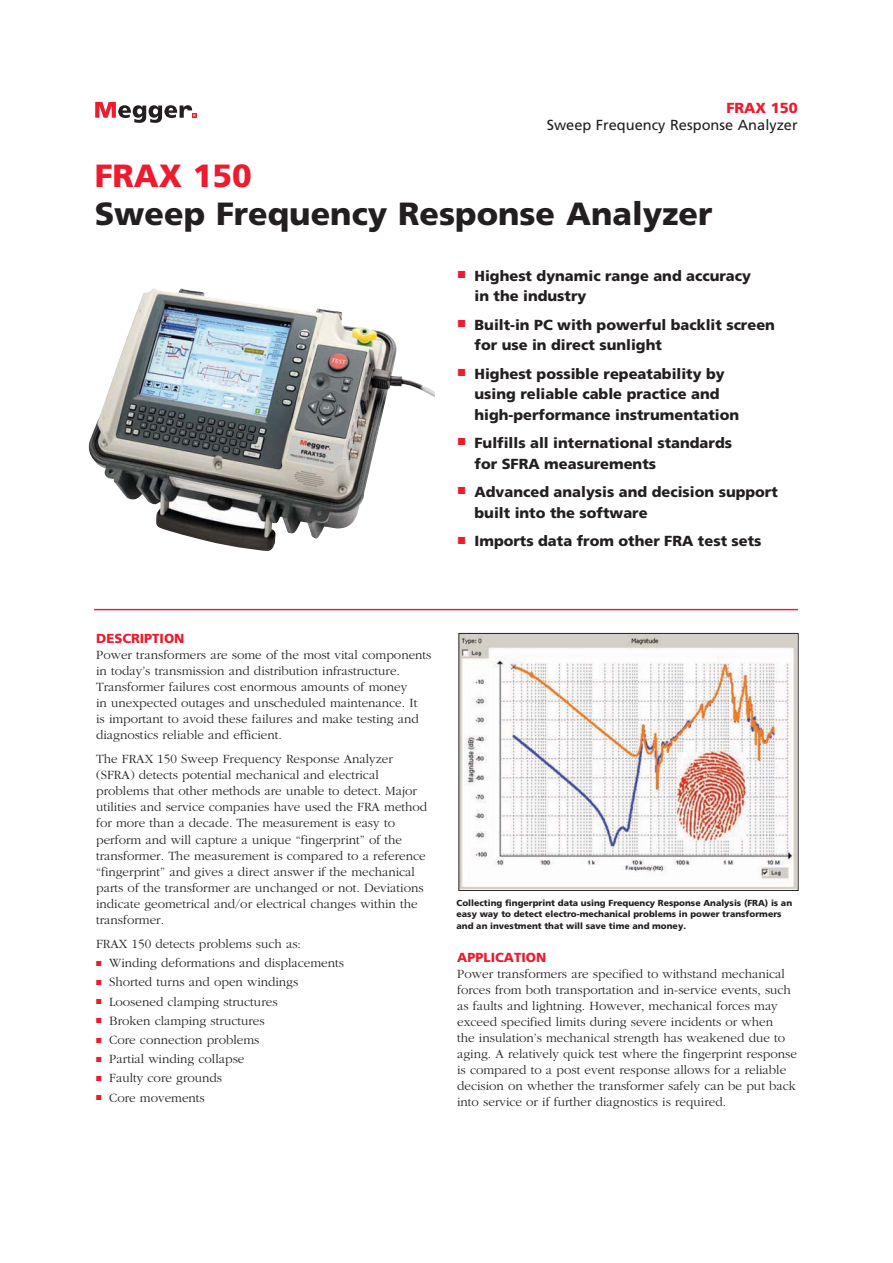
<style>
.page{position:relative;width:893px;height:1263px;background:#fff}
.page>*{position:absolute;margin:0;border:0;box-sizing:border-box;transform-origin:0 0}
.t1{font:900 32.1px "Frutiger";color:#231f20}
.t2{font:900 32.1px "Frutiger";color:#ed1b2d}
.t3{font:900 14.55px/20.4px "Frutiger";color:#231f20}
.t4{font:14.55px "Frutiger";color:#231f20}
.t5{font:900 14.55px "Frutiger";color:#ed1b2d}
.t6{font:300 13.2px/16px "Garamond";color:#231f20}
.t7{font:900 13.2px "Frutiger";color:#ed1b2d}
.t8{font:900 8.7px/11.7px "Frutiger";color:#231f20}
.s1{color:#ed1b2d}
</style>
<div class="page">
<svg style="left:95px;top:102px;width:101px;height:21px"></svg>
<hr style="left:94px;top:609px;width:704px;height:1px;background:#ed1b2d">
<img style="left:89px;top:288px;width:346px;height:263px">
<img style="left:460px;top:635px;width:336px;height:253px">
<div style="left:458px;top:633px;width:340px;height:258px;border:1px solid #231f20"></div>
<p class="t5" style="left:726px;top:102px;width:73px">FRAX 150</p>
<p class="t4" style="left:547px;top:120px;width:252px">Sweep Frequency Response Analyzer</p>
<h1 class="t2" style="left:95px;top:163px;width:159px">FRAX 150</h1>
<h1 class="t1" style="left:95px;top:201px;width:619px">Sweep Frequency Response Analyzer</h1>
<p class="t3" style="left:474px;top:266px;width:278px;text-indent:-17px"><sup>■</sup> Highest dynamic range and accuracy in the industry</p>
<p class="t3" style="left:474px;top:316px;width:302px;text-indent:-17px"><sup>■</sup> Built-in PC with powerful backlit screen for use in direct sunlight</p>
<p class="t3" style="left:474px;top:365px;width:266px;text-indent:-17px"><sup>■</sup> Highest possible repeatability by using reliable cable practice and high-performance instrumentation</p>
<p class="t3" style="left:474px;top:434px;width:259px;text-indent:-17px"><sup>■</sup> Fulfills all international standards for SFRA measurements</p>
<p class="t3" style="left:474px;top:483px;width:305px;text-indent:-17px"><sup>■</sup> Advanced analysis and decision support built into the software</p>
<p class="t3" style="left:458px;top:532px;width:305px"><sup>■</sup> Imports data from other FRA test sets</p>
<p class="t7" style="left:96px;top:633px;width:90px">DESCRIPTION</p>
<p class="t6" style="left:96px;top:648px;width:337px">Power transformers are some of the most vital components in today’s transmission and distribution infrastructure.<br>Transformer failures cost enormous amounts of money<br>in unexpected outages and unscheduled maintenance. It<br>is important to avoid these failures and make testing and diagnostics reliable and efficient.</p>
<p class="t6" style="left:96px;top:752px;width:333px">The FRAX 150 Sweep Frequency Response Analyzer (SFRA) detects potential mechanical and electrical problems that other methods are unable to detect. Major utilities and service companies have used the FRA method for more than a decade. The measurement is easy to perform and will capture a unique “fingerprint” of the transformer. The measurement is compared to a reference “fingerprint” and gives a direct answer if the mechanical parts of the transformer are unchanged or not. Deviations indicate geometrical and/or electrical changes within the transformer.</p>
<p class="t6" style="left:96px;top:937px;width:206px">FRAX 150 detects problems such as:</p>
<p class="t6" style="left:96px;top:956px;width:249px"><span class="s1">■</span> Winding deformations and displacements</p>
<p class="t6" style="left:96px;top:975px;width:204px"><span class="s1">■</span> Shorted turns and open windings</p>
<p class="t6" style="left:96px;top:995px;width:183px"><span class="s1">■</span> Loosened clamping structures</p>
<p class="t6" style="left:96px;top:1014px;width:170px"><span class="s1">■</span> Broken clamping structures</p>
<p class="t6" style="left:96px;top:1033px;width:165px"><span class="s1">■</span> Core connection problems</p>
<p class="t6" style="left:96px;top:1052px;width:150px"><span class="s1">■</span> Partial winding collapse</p>
<p class="t6" style="left:96px;top:1071px;width:128px"><span class="s1">■</span> Faulty core grounds</p>
<p class="t6" style="left:96px;top:1090px;width:110px"><span class="s1">■</span> Core movements</p>
<p class="t8" style="left:456px;top:898px;width:337px">Collecting fingerprint data using Frequency Response Analysis (FRA) is an easy way to detect electro-mechanical problems in power transformers and an investment that will save time and money.</p>
<p class="t7" style="left:457px;top:952px;width:91px">APPLICATION</p>
<p class="t6" style="left:457px;top:967px;width:341px">Power transformers are specified to withstand mechanical forces from both transportation and in-service events, such as faults and lightning. However, mechanical forces may exceed specified limits during severe incidents or when<br>the insulation’s mechanical strength has weakened due to aging. A relatively quick test where the fingerprint response is compared to a post event response allows for a reliable decision on whether the transformer safely can be put back into service or if further diagnostics is required.</p>
</div>
